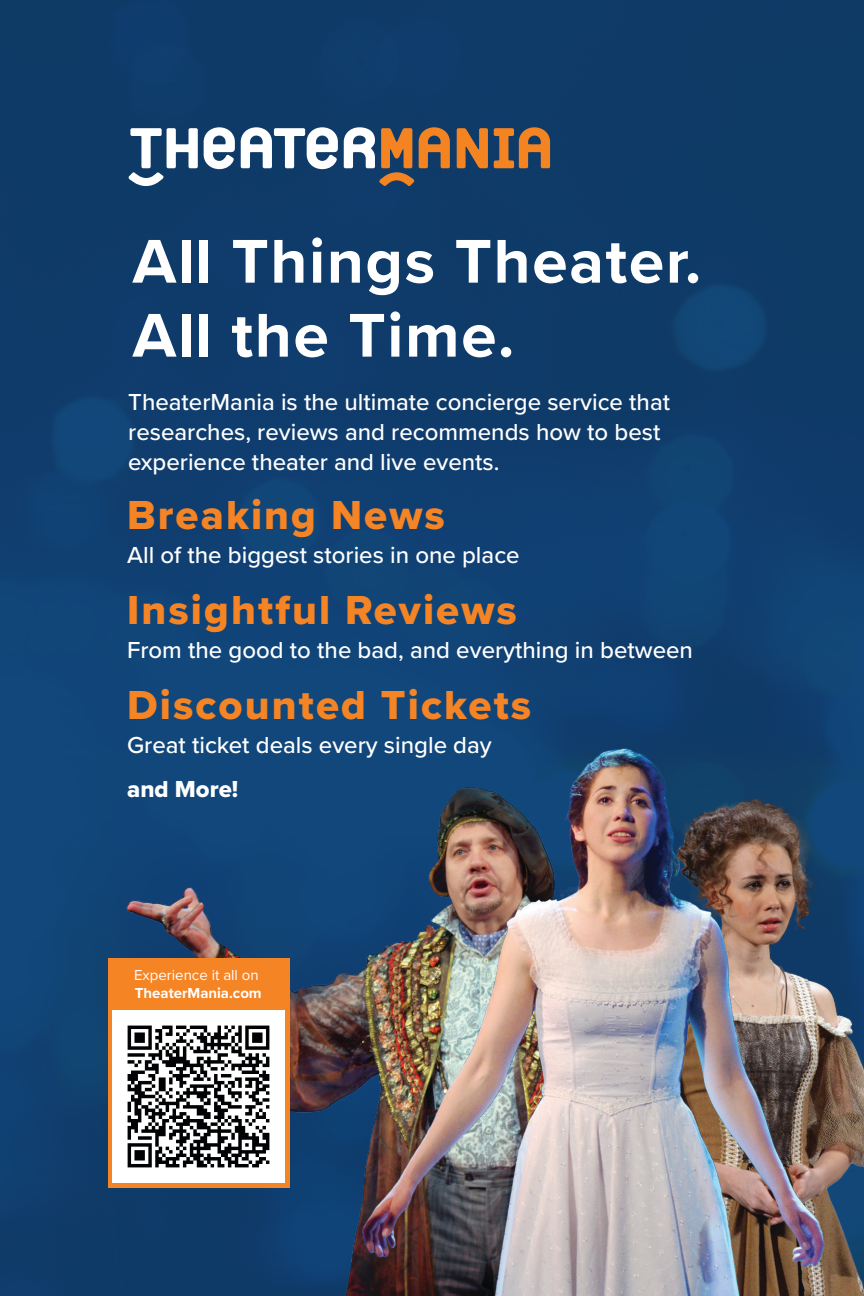
<style>
.page{position:relative;width:864px;height:1296px;background:#fff}
.page>*{position:absolute;margin:0;border:0;box-sizing:border-box;transform-origin:0 0}
.t1{font:700 64px/74px "Proxima Nova";letter-spacing:.025em;color:#fff}
.t2{font:42px "Proxima Nova Extrabld";letter-spacing:.05em;color:#f58425}
.t3{font:500 24px/30px "Proxima Nova";color:#fff}
.t4{font:24px "Proxima Nova Extrabld";color:#fff}
.t5{font:15px "Proxima Nova";color:#fff}
.t6{font:700 15px "Proxima Nova";color:#fff}
</style>
<div class="page">
<img style="left:0;top:0;width:863px;height:1296px">
<svg style="left:204px;top:127px;width:31px;height:42px"></svg>
<svg style="left:241px;top:127px;width:97px;height:42px"></svg>
<svg style="left:128px;top:128px;width:70px;height:58px"></svg>
<svg style="left:457px;top:128px;width:31px;height:40px"></svg>
<svg style="left:494px;top:127px;width:56px;height:41px;background:#9b673d"></svg>
<svg style="left:344px;top:127px;width:106px;height:59px;background:#7e6f65"></svg>
<img style="left:91px;top:764px;width:227px;height:532px">
<img style="left:853px;top:773px;width:11px;height:523px">
<img style="left:318px;top:686px;width:535px;height:610px">
<div style="left:108px;top:958px;width:181px;height:230px;background:#f58425"></div>
<img style="left:113px;top:1011px;width:171px;height:171px">
<h1 class="t1" style="left:133px;top:223px;width:570px">All Things Theater.<br>All the Time.</h1>
<p class="t3" style="left:128px;top:386px;width:543px">TheaterMania is the ultimate concierge service that researches, reviews and recommends how to best experience theater and live events.</p>
<h2 class="t2" style="left:127px;top:484px;width:319px">Breaking News</h2>
<p class="t3" style="left:127px;top:540px;width:394px">All of the biggest stories in one place</p>
<h2 class="t2" style="left:127px;top:579px;width:391px">Insightful Reviews</h2>
<p class="t3" style="left:127px;top:634px;width:567px">From the good to the bad, and everything in between</p>
<h2 class="t2" style="left:127px;top:673px;width:406px">Discounted Tickets</h2>
<p class="t3" style="left:127px;top:729px;width:366px">Great ticket deals every single day</p>
<p class="t4" style="left:127px;top:771px;width:113px">and More!</p>
<p class="t5" style="left:134px;top:964px;width:126px">Experience it all on</p>
<p class="t6" style="left:135px;top:982px;width:128px">TheaterMania.com</p>
</div>
